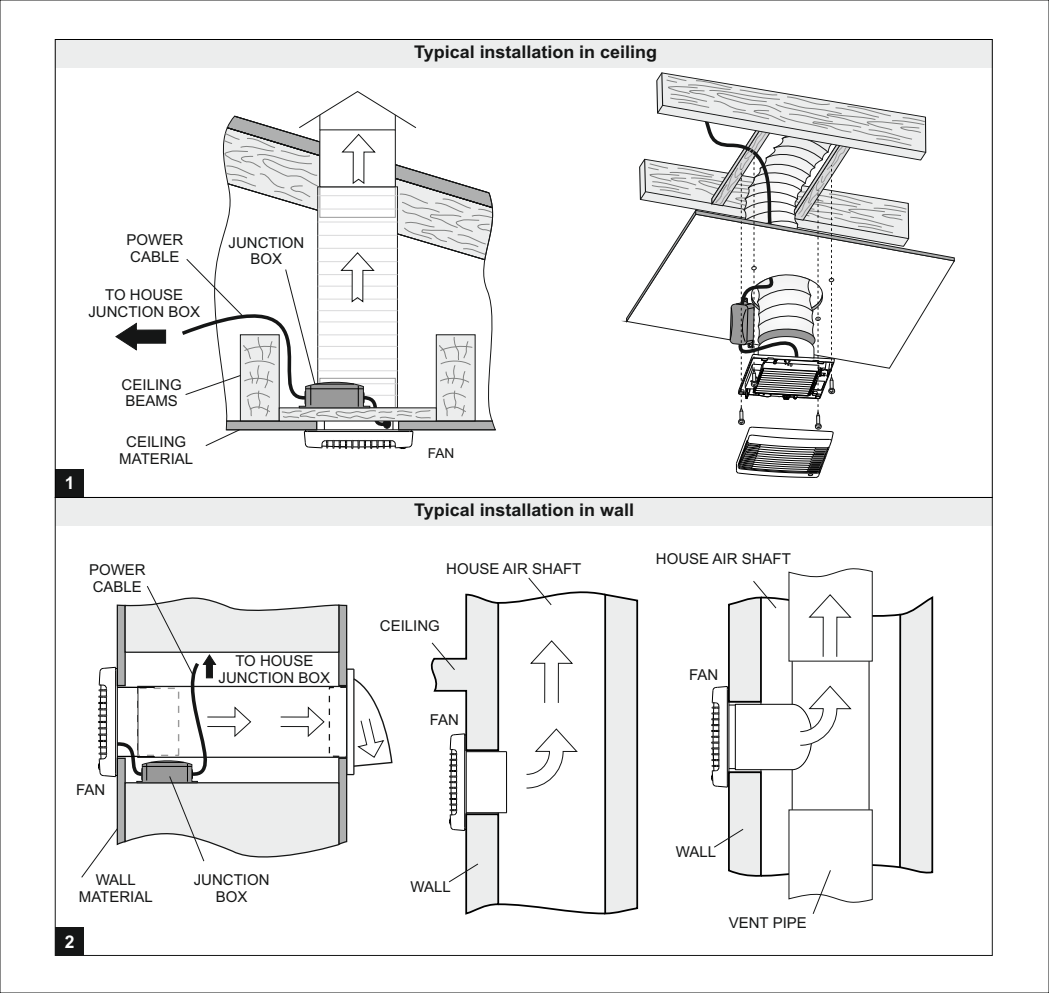
<style>
.page{position:relative;width:1049px;height:993px;background:#fff}
.page>*{position:absolute;margin:0;border:0;box-sizing:border-box;transform-origin:0 0}
.t1{font:700 17.5px "Arial";color:#151616}
.t2{font:700 17.5px "Arial";color:#fff}
.t3{font:15px/16.8px "Arial";color:#151616;text-align:center}
.t4{font:13.75px "Arial";color:#151616}
</style>
<div class="page">
<div style="left:55px;top:497px;width:937px;height:28px;background:#eceded"></div>
<svg style="left:115px;top:322px;width:51px;height:28px"></svg>
<svg style="left:182px;top:91px;width:314px;height:358px"></svg>
<svg style="left:711px;top:568px;width:223px;height:346px"></svg>
<div style="left:55px;top:926px;width:29px;height:29px;background:#151616"></div>
<div style="left:55px;top:469px;width:29px;height:28px;background:#151616"></div>
<div style="left:55px;top:39px;width:937px;height:29px;background:#eceded"></div>
<svg style="left:81px;top:586px;width:312px;height:291px"></svg>
<svg style="left:430px;top:577px;width:209px;height:338px"></svg>
<hr style="left:506px;top:751px;width:1px;height:61px;background:#000">
<svg style="left:626px;top:72px;width:329px;height:406px"></svg>
<p class="t1" style="left:414px;top:45px;width:244px">Typical installation in ceiling</p>
<p class="t3" style="left:127px;top:232px;width:58px;text-align:left">POWER<br>CABLE</p>
<p class="t3" style="left:88px;top:288px;width:113px">TO HOUSE<br>JUNCTION BOX</p>
<p class="t2" style="left:65px;top:476px;width:11px">1</p>
<p class="t3" style="left:122px;top:377px;width:62px;text-align:left">CEILING<br>BEAMS</p>
<p class="t3" style="left:119px;top:434px;width:75px">CEILING<br>MATERIAL</p>
<p class="t3" style="left:228px;top:235px;width:77px">JUNCTION<br>BOX</p>
<p class="t3" style="left:89px;top:563px;width:58px;text-align:left">POWER<br>CABLE</p>
<p class="t3" style="left:219px;top:653px;width:113px">TO HOUSE<br>JUNCTION BOX</p>
<p class="t3" style="left:76px;top:782px;width:31px">FAN</p>
<p class="t3" style="left:79px;top:872px;width:75px">WALL<br>MATERIAL</p>
<p class="t2" style="left:65px;top:934px;width:11px">2</p>
<p class="t3" style="left:194px;top:872px;width:77px">JUNCTION<br>BOX</p>
<p class="t4" style="left:428px;top:448px;width:28px">FAN</p>
<p class="t1" style="left:414px;top:503px;width:221px">Typical installation in wall</p>
<p class="t3" style="left:446px;top:562px;width:137px">HOUSE AIR SHAFT</p>
<p class="t3" style="left:380px;top:618px;width:62px">CEILING</p>
<p class="t3" style="left:430px;top:712px;width:31px">FAN</p>
<p class="t3" style="left:656px;top:552px;width:137px">HOUSE AIR SHAFT</p>
<p class="t3" style="left:689px;top:667px;width:31px">FAN</p>
<p class="t3" style="left:411px;top:878px;width:42px">WALL</p>
<p class="t3" style="left:676px;top:844px;width:42px">WALL</p>
<p class="t3" style="left:729px;top:915px;width:80px">VENT PIPE</p>
</div>
